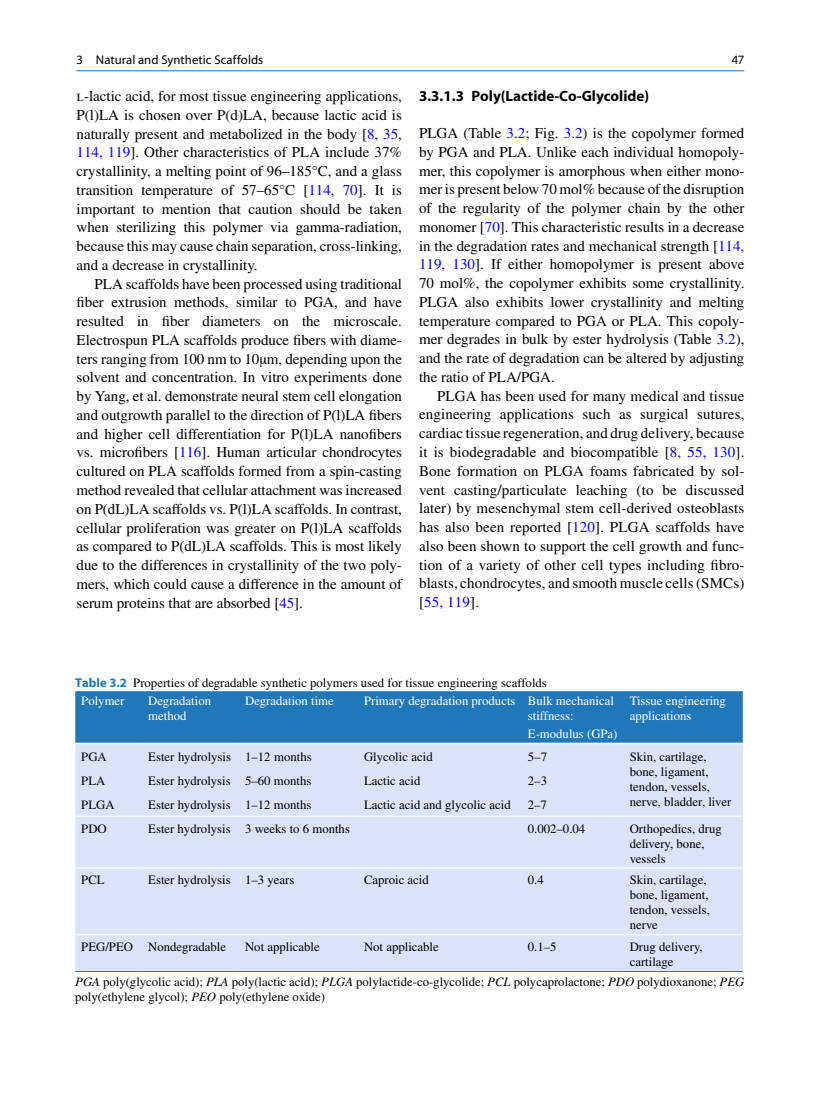
<style>
.page{position:relative;width:821px;height:1106px;background:#fff}
.page>*{position:absolute;margin:0;border:0;box-sizing:border-box;transform-origin:0 0}
.t1{font:15px/18.8px "Times";color:#000;text-align:justify}
.t2{font:700 15px "Myriad";color:#000}
.t3{font:12.75px/15px "Times";color:#000}
.t4{font:12.75px/15px "Times";color:#fff}
.t5{font:12.75px "Myriad";letter-spacing:.005em;color:#000}
.s1{font-family:"Times Roman SC"}
.s2{color:#0000fa}
.s3{font-family:"Myriad";font-weight:700;color:#2077b9}
.s4{font-style:italic}
</style>
<div class="page">
<hr style="left:77px;top:70px;width:667px;height:1px;background:#2077b9">
<div style="left:75px;top:691px;width:667px;height:51px;background:#2077b9"></div>
<div style="left:75px;top:744px;width:667px;height:227px;background:#dce3f8"></div>
<hr style="left:522px;top:815px;width:101px;height:1px;background:#fff">
<hr style="left:522px;top:867px;width:101px;height:1px;background:#fff">
<hr style="left:522px;top:934px;width:101px;height:1px;background:#fff">
<hr style="left:522px;top:971px;width:101px;height:1px;background:#2077b9">
<hr style="left:358px;top:815px;width:164px;height:1px;background:#fff">
<hr style="left:358px;top:867px;width:164px;height:1px;background:#fff">
<hr style="left:358px;top:934px;width:164px;height:1px;background:#fff">
<hr style="left:358px;top:971px;width:164px;height:1px;background:#2077b9">
<hr style="left:239px;top:815px;width:119px;height:1px;background:#fff">
<hr style="left:239px;top:867px;width:119px;height:1px;background:#fff">
<hr style="left:239px;top:934px;width:119px;height:1px;background:#fff">
<hr style="left:239px;top:971px;width:119px;height:1px;background:#2077b9">
<hr style="left:142px;top:815px;width:97px;height:1px;background:#fff">
<hr style="left:142px;top:867px;width:97px;height:1px;background:#fff">
<hr style="left:142px;top:934px;width:97px;height:1px;background:#fff">
<hr style="left:142px;top:971px;width:97px;height:1px;background:#2077b9">
<hr style="left:75px;top:815px;width:67px;height:1px;background:#fff">
<hr style="left:75px;top:867px;width:67px;height:1px;background:#fff">
<hr style="left:75px;top:934px;width:67px;height:1px;background:#fff">
<hr style="left:75px;top:971px;width:67px;height:1px;background:#2077b9">
<hr style="left:623px;top:867px;width:119px;height:1px;background:#fff">
<hr style="left:623px;top:934px;width:119px;height:1px;background:#fff">
<hr style="left:623px;top:971px;width:119px;height:1px;background:#2077b9">
<hr style="left:623px;top:815px;width:119px;height:1px;background:#fff">
<p class="t5" style="left:77px;top:54px;width:188px">3 Natural and Synthetic Scaffolds</p>
<p class="t5" style="left:731px;top:54px;width:14px">47</p>
<p class="t1" style="left:77px;top:87px;width:327px"><span class="s1">l</span>-lactic acid, for most tissue engineering applications, P(l)LA is chosen over P(d)LA, because lactic acid is naturally present and metabolized in the body [<span class="s2">8, 35, 114, 119</span>]. Other characteristics of PLA include 37% crystallinity, a melting point of 96–185°C, and a glass transition temperature of 57–65°C [<span class="s2">114, 70</span>]. It is important to mention that caution should be taken when sterilizing this polymer via gamma-radiation, because this may cause chain separation, cross-linking, and a decrease in crystallinity.</p>
<p class="t1" style="left:77px;top:274px;width:327px;text-indent:18px">PLA scaffolds have been processed using traditional fiber extrusion methods, similar to PGA, and have resulted in fiber diameters on the microscale.<br>Electrospun PLA scaffolds produce fibers with diame&shy;ters ranging from 100 nm to 10µm, depending upon the solvent and concentration. In vitro experiments done by Yang, et al. demonstrate neural stem cell elongation and outgrowth parallel to the direction of P(l)LA fibers and higher cell differentiation for P(l)LA nanofibers vs. microfibers [<span class="s2">116</span>]. Human articular chondrocytes cultured on PLA scaffolds formed from a spin-casting method revealed that cellular attachment was increased on P(dL)LA scaffolds vs. P(l)LA scaffolds. In contrast, cellular proliferation was greater on P(l)LA scaffolds as compared to P(dL)LA scaffolds. This is most likely due to the differences in crystallinity of the two poly&shy;mers, which could cause a difference in the amount of serum proteins that are absorbed [<span class="s2">45</span>].</p>
<p class="t2" style="left:419px;top:88px;width:231px">3.3.1.3 Poly(Lactide-Co-Glycolide)</p>
<p class="t1" style="left:419px;top:124px;width:327px">PLGA (Table <span class="s2">3.2</span>; Fig. <span class="s2">3.2</span>) is the copolymer formed by PGA and PLA. Unlike each individual homopoly&shy;mer, this copolymer is amorphous when either mono&shy;mer is present below 70 mol% because of the disruption of the regularity of the polymer chain by the other monomer [<span class="s2">70</span>]. This characteristic results in a decrease in the degradation rates and mechanical strength [<span class="s2">114, 119, 130</span>]. If either homopolymer is present above 70 mol%, the copolymer exhibits some crystallinity.<br>PLGA also exhibits lower crystallinity and melting temperature compared to PGA or PLA. This copoly&shy;mer degrades in bulk by ester hydrolysis (Table <span class="s2">3.2</span>), and the rate of degradation can be altered by adjusting the ratio of PLA/PGA.</p>
<p class="t1" style="left:419px;top:386px;width:327px;text-indent:18px">PLGA has been used for many medical and tissue engineering applications such as surgical sutures, cardiac tissue regeneration, and drug delivery, because it is biodegradable and biocompatible [<span class="s2">8, 55, 130</span>].<br>Bone formation on PLGA foams fabricated by sol&shy;vent casting/particulate leaching (to be discussed later) by mesenchymal stem cell-derived osteoblasts has also been reported [<span class="s2">120</span>]. PLGA scaffolds have also been shown to support the cell growth and func&shy;tion of a variety of other cell types including fibro&shy;blasts, chondrocytes, and smooth muscle cells (SMCs) [<span class="s2">55, 119</span>].</p>
<p class="t3" style="left:75px;top:675px;width:473px"><span class="s3">Table 3.2</span> Properties of degradable synthetic polymers used for tissue engineering scaffolds</p>
<p class="t4" style="left:81px;top:692px;width:45px">Polymer</p>
<p class="t4" style="left:148px;top:692px;width:64px">Degradation method</p>
<p class="t4" style="left:245px;top:692px;width:90px">Degradation time</p>
<p class="t4" style="left:528px;top:692px;width:88px;text-indent:-164px">Primary degradation products Bulk mechanical stiffness:</p>
<p class="t4" style="left:629px;top:692px;width:98px">Tissue engineering applications</p>
<p class="t4" style="left:528px;top:726px;width:91px">E-modulus (GPa)</p>
<p class="t3" style="left:81px;top:748px;width:27px">PGA</p>
<p class="t3" style="left:148px;top:748px;width:165px">Ester hydrolysis 1–12 months</p>
<p class="t3" style="left:364px;top:748px;width:70px">Glycolic acid</p>
<p class="t3" style="left:528px;top:748px;width:21px">5–7</p>
<p class="t3" style="left:629px;top:748px;width:103px">Skin, cartilage, bone, ligament, tendon, vessels, nerve, bladder, liver</p>
<p class="t3" style="left:81px;top:772px;width:26px">PLA</p>
<p class="t3" style="left:148px;top:772px;width:165px">Ester hydrolysis 5–60 months</p>
<p class="t3" style="left:364px;top:772px;width:58px">Lactic acid</p>
<p class="t3" style="left:528px;top:772px;width:21px">2–3</p>
<p class="t3" style="left:81px;top:796px;width:35px">PLGA</p>
<p class="t3" style="left:148px;top:796px;width:165px">Ester hydrolysis 1–12 months</p>
<p class="t3" style="left:364px;top:796px;width:148px">Lactic acid and glycolic acid</p>
<p class="t3" style="left:528px;top:796px;width:21px">2–7</p>
<p class="t3" style="left:81px;top:820px;width:27px">PDO</p>
<p class="t3" style="left:148px;top:820px;width:203px">Ester hydrolysis 3 weeks to 6 months</p>
<p class="t3" style="left:528px;top:820px;width:59px">0.002–0.04</p>
<p class="t3" style="left:629px;top:820px;width:94px">Orthopedics, drug delivery, bone, vessels</p>
<p class="t3" style="left:81px;top:872px;width:25px">PCL</p>
<p class="t3" style="left:148px;top:872px;width:148px">Ester hydrolysis 1–3 years</p>
<p class="t3" style="left:364px;top:872px;width:66px">Caproic acid</p>
<p class="t3" style="left:528px;top:872px;width:17px">0.4</p>
<p class="t3" style="left:629px;top:872px;width:82px">Skin, cartilage, bone, ligament, tendon, vessels, nerve</p>
<p class="t3" style="left:81px;top:939px;width:146px">PEG/PEO Nondegradable</p>
<p class="t3" style="left:245px;top:939px;width:76px">Not applicable</p>
<p class="t3" style="left:364px;top:939px;width:76px">Not applicable</p>
<p class="t3" style="left:528px;top:939px;width:30px">0.1–5</p>
<p class="t3" style="left:629px;top:939px;width:75px">Drug delivery, cartilage</p>
<p class="t3" style="left:75px;top:974px;width:670px"><span class="s4">PGA</span> poly(glycolic acid); <span class="s4">PLA</span> poly(lactic acid); <span class="s4">PLGA</span> polylactide-co-glycolide; <span class="s4">PCL</span> polycaprolactone; <span class="s4">PDO</span> polydioxanone; <span class="s4">PEG </span>poly(ethylene glycol); <span class="s4">PEO</span> poly(ethylene oxide)</p>
</div>
